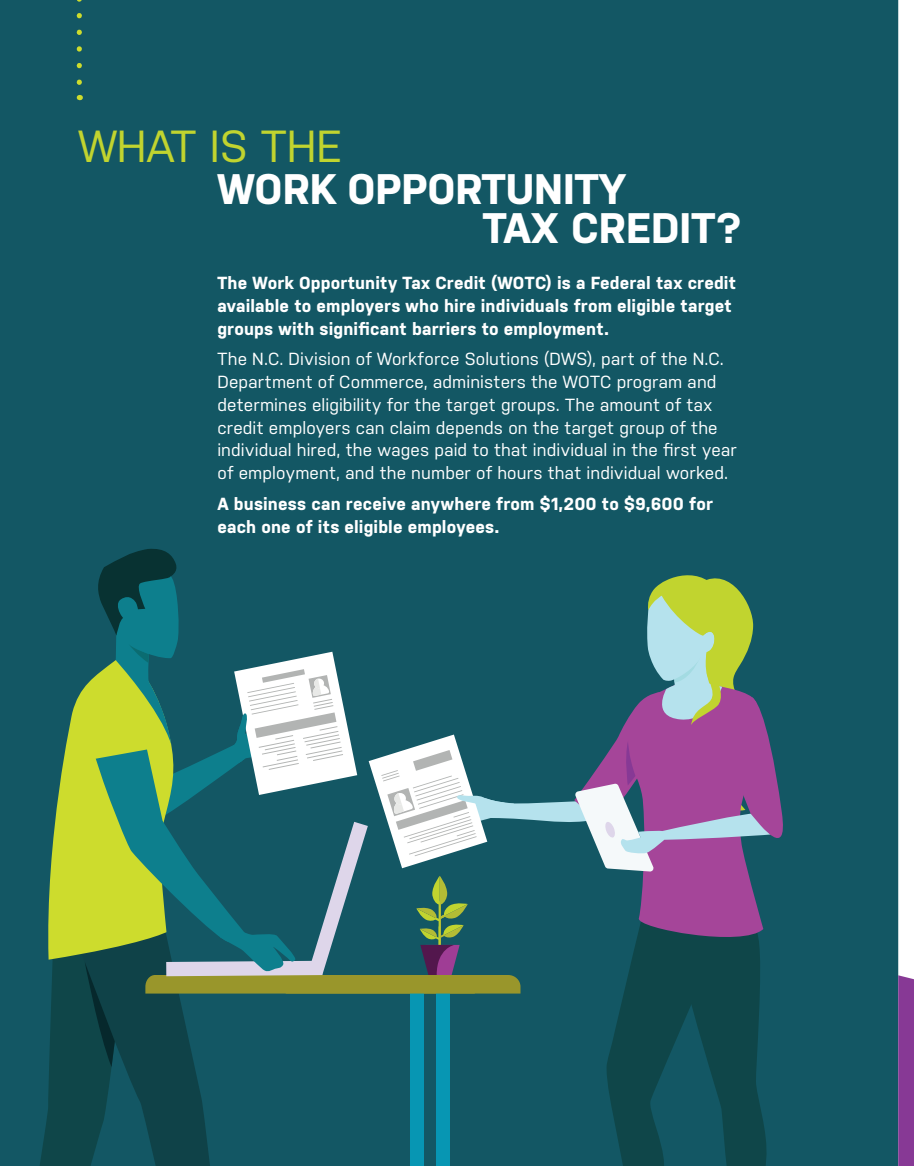
<style>
.page{position:relative;width:914px;height:1166px;background:#fff}
.page>*{position:absolute;margin:0;border:0;box-sizing:border-box;transform-origin:0 0}
.t1{font:44.8px "Nudista";color:#c1d42f}
.t2{font:700 42.7px "Nudista";color:#fff}
.t3{font:17.5px/22.8px "Nudista";letter-spacing:.01em;color:#fff}
.t4{font:700 17.5px/22.8px "Nudista";letter-spacing:.01em;color:#fff}
</style>
<div class="page">
<div style="left:0;top:0;width:898px;height:1166px;background:#135764"></div>
<svg style="left:77px;top:0;width:5px;height:89px"></svg>
<svg style="left:898px;top:975px;width:15px;height:191px;background:#893d97"></svg>
<svg style="left:21px;top:547px;width:764px;height:619px;background:#3a6b6d"></svg>
<h1 class="t1" style="left:78px;top:120px;width:265px">WHAT IS THE</h1>
<h2 class="t2" style="left:217px;top:164px;width:410px">WORK OPPORTUNITY</h2>
<h2 class="t2" style="left:482px;top:203px;width:261px">TAX CREDIT?</h2>
<p class="t4" style="left:217px;top:272px;width:520px">The Work Opportunity Tax Credit (WOTC) is a Federal tax credit available to employers who hire individuals from eligible target groups with significant barriers to employment.</p>
<p class="t3" style="left:217px;top:348px;width:520px">The N.C. Division of Workforce Solutions (DWS), part of the N.C.<br>Department of Commerce, administers the WOTC program and determines eligibility for the target groups. The amount of tax credit employers can claim depends on the target group of the individual hired, the wages paid to that individual in the first year of employment, and the number of hours that individual worked.</p>
<p class="t4" style="left:217px;top:492px;width:497px">A business can receive anywhere from $1,200 to $9,600 for each one of its eligible employees.</p>
</div>
